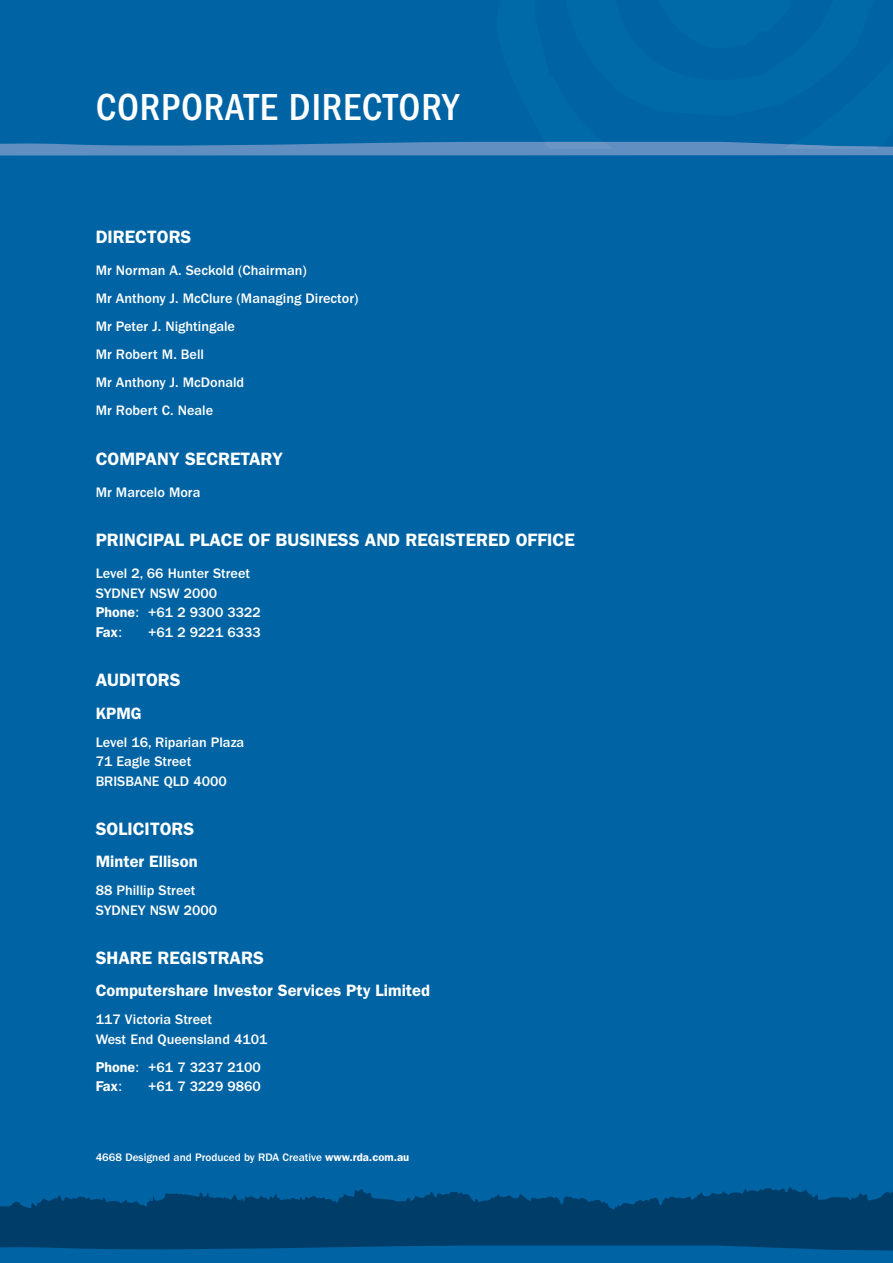
<style>
.page{position:relative;width:893px;height:1263px;background:#0064a4}
.page>*{position:absolute;margin:0;border:0;box-sizing:border-box;transform-origin:0 0}
.t1{font:500 condensed 39px "Franklin Gothic";letter-spacing:.02em;color:#fff}
.t2{font:600 18px "Franklin Gothic";color:#fff}
.t3{font:600 16.5px "Franklin Gothic";color:#fff}
.t4{font:500 14.25px/19.5px "Franklin Gothic";color:#fff}
.t5{font:500 11.25px "Franklin Gothic";color:#fff}
.s1{font-weight:600}
.s2{font-weight:400}
</style>
<div class="page">
<svg style="left:0;top:1187px;width:893px;height:58px;fill:#003e69"></svg>
<svg style="left:0;top:141px;width:893px;height:15px"></svg>
<svg style="left:0;top:1245px;width:893px;height:6px"></svg>
<h1 class="t1" style="left:96px;top:85px;width:364px">CORPORATE DIRECTORY</h1>
<p class="t2" style="left:96px;top:226px;width:97px">DIRECTORS</p>
<p class="t4" style="left:96px;top:257px;width:264px;line-height:28px">Mr Norman A. Seckold (Chairman)<br>Mr Anthony J. McClure (Managing Director)<br>Mr Peter J. Nightingale<br>Mr Robert M. Bell<br>Mr Anthony J. McDonald<br>Mr Robert C. Neale</p>
<p class="t2" style="left:96px;top:448px;width:189px">COMPANY SECRETARY</p>
<p class="t4" style="left:96px;top:483px;width:106px">Mr Marcelo Mora</p>
<p class="t2" style="left:96px;top:529px;width:481px">PRINCIPAL PLACE OF BUSINESS AND REGISTERED OFFICE</p>
<p class="t4" style="left:96px;top:564px;width:167px">Level 2, 66 Hunter Street<br>SYDNEY NSW 2000<br><span class="s1">Phone</span><span class="s2">:</span> +61 2 9300 3322<br><span class="s1">Fax</span><span class="s2">:</span></p>
<p class="t4" style="left:148px;top:623px;width:114px">+61 2 9221 6333</p>
<p class="t2" style="left:96px;top:669px;width:86px">AUDITORS</p>
<p class="t3" style="left:96px;top:703px;width:48px">KPMG</p>
<p class="t4" style="left:96px;top:732px;width:150px">Level 16, Riparian Plaza<br>71 Eagle Street<br>BRISBANE QLD 4000</p>
<p class="t2" style="left:96px;top:818px;width:100px">SOLICITORS</p>
<p class="t3" style="left:96px;top:852px;width:103px">Minter Ellison</p>
<p class="t4" style="left:96px;top:881px;width:123px">88 Phillip Street<br>SYDNEY NSW 2000</p>
<p class="t2" style="left:96px;top:947px;width:170px">SHARE REGISTRARS</p>
<p class="t3" style="left:96px;top:981px;width:336px">Computershare Investor Services Pty Limited</p>
<p class="t4" style="left:96px;top:1010px;width:173px">117 Victoria Street<br>West End Queensland 4101</p>
<p class="t4" style="left:96px;top:1057px;width:167px"><span class="s1">Phone</span><span class="s2">:</span> +61 7 3237 2100<br><span class="s1">Fax</span><span class="s2">:</span></p>
<p class="t4" style="left:148px;top:1077px;width:114px">+61 7 3229 9860</p>
<p class="t5" style="left:96px;top:1151px;width:315px">4668 Designed and Produced by RDA Creative <span class="s1">www.rda.com.au</span></p>
</div>
